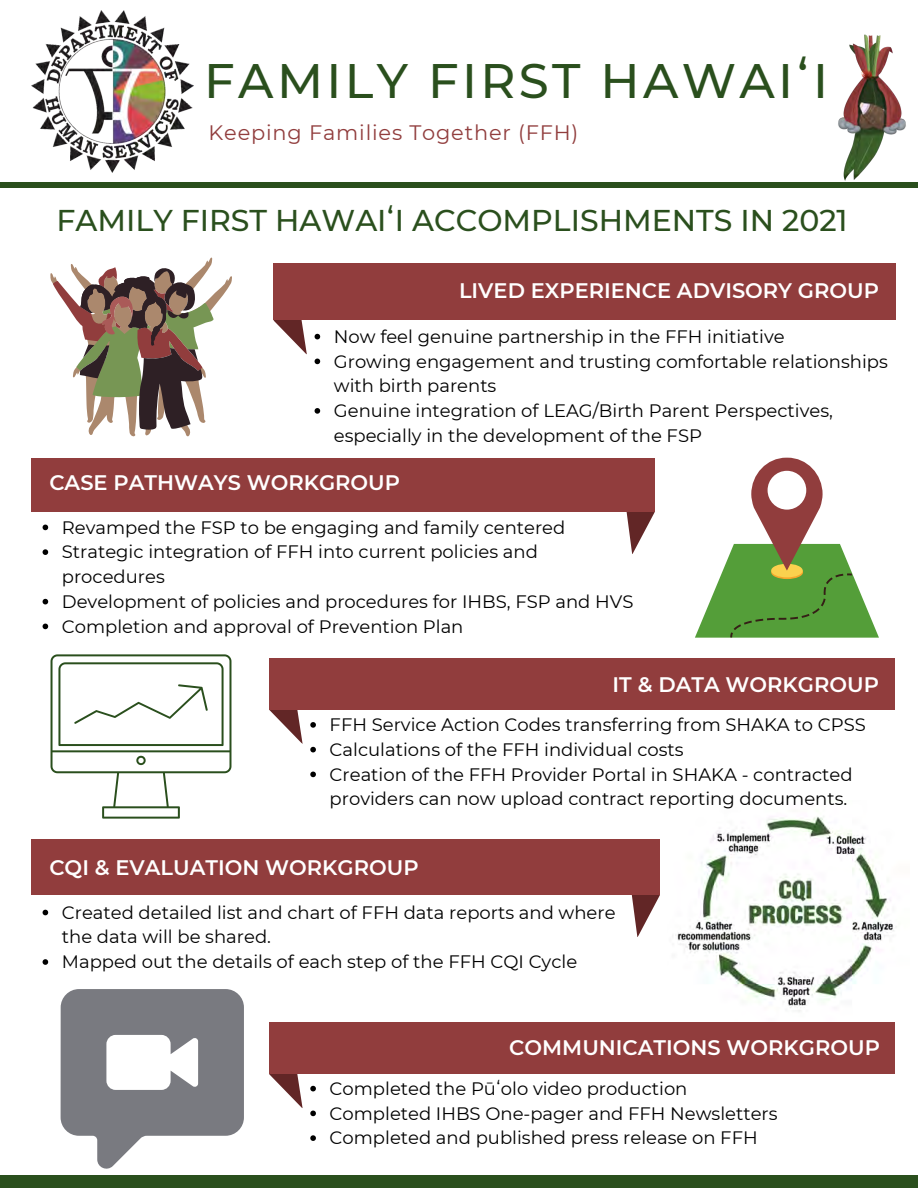
<style>
.page{position:relative;width:918px;height:1188px;background:#fff}
.page>*{position:absolute;margin:0;border:0;box-sizing:border-box;transform-origin:0 0}
.t1{font:500 48.3px "Montserrat";letter-spacing:.07em;color:#2a4f1d}
.t2{font:500 30px "Montserrat";color:#2a4f1d}
.t3{font:600 21px "Montserrat";color:#fff}
.t4{font:20.85px "Montserrat";letter-spacing:.04em;color:#913d3d}
.t5{font:18px/24.8px "Montserrat";color:#000}
</style>
<div class="page">
<div style="left:0;top:1176px;width:918px;height:12px;background:#2a4f1d"></div>
<div style="left:0;top:182px;width:918px;height:6px;background:#2a4f1d"></div>
<img style="left:677px;top:816px;width:220px;height:196px">
<img style="left:31px;top:11px;width:162px;height:162px">
<div style="left:273px;top:263px;width:622px;height:57px;background:#913d3d"></div>
<svg style="left:50px;top:257px;width:182px;height:179px"></svg>
<svg style="left:43px;top:525px;width:5px;height:5px"></svg>
<svg style="left:43px;top:549px;width:5px;height:6px"></svg>
<svg style="left:43px;top:599px;width:5px;height:5px"></svg>
<svg style="left:43px;top:624px;width:5px;height:5px"></svg>
<svg style="left:626px;top:512px;width:29px;height:42px"></svg>
<div style="left:31px;top:458px;width:624px;height:54px;background:#913d3d"></div>
<svg style="left:310px;top:772px;width:6px;height:5px"></svg>
<svg style="left:43px;top:910px;width:5px;height:5px"></svg>
<svg style="left:43px;top:959px;width:5px;height:6px"></svg>
<svg style="left:310px;top:1135px;width:6px;height:6px"></svg>
<svg style="left:269px;top:710px;width:47px;height:42px"></svg>
<div style="left:269px;top:658px;width:626px;height:52px;background:#913d3d"></div>
<svg style="left:269px;top:1074px;width:47px;height:42px"></svg>
<div style="left:269px;top:1022px;width:626px;height:52px;background:#913d3d"></div>
<svg style="left:631px;top:895px;width:29px;height:42px"></svg>
<div style="left:31px;top:840px;width:629px;height:55px;background:#913d3d"></div>
<svg style="left:51px;top:654px;width:180px;height:165px"></svg>
<svg style="left:61px;top:989px;width:183px;height:180px"></svg>
<svg style="left:695px;top:458px;width:184px;height:180px"></svg>
<svg style="left:273px;top:320px;width:48px;height:44px"></svg>
<svg style="left:315px;top:408px;width:5px;height:6px"></svg>
<img style="left:838px;top:34px;width:68px;height:147px">
<p class="t1" style="left:204px;top:51px;width:625px">FAMILY FIRST HAWAIʻI</p>
<p class="t4" style="left:209px;top:120px;width:371px">Keeping Families Together (FFH)</p>
<p class="t2" style="left:57px;top:202px;width:793px">FAMILY FIRST HAWAIʻI ACCOMPLISHMENTS IN 2021</p>
<p class="t3" style="left:459px;top:278px;width:421px">LIVED EXPERIENCE ADVISORY GROUP</p>
<p class="t5" style="left:334px;top:324px;width:452px">Now feel genuine partnership in the FFH initiative</p>
<p class="t5" style="left:334px;top:349px;width:556px">Growing engagement and trusting comfortable relationships with birth parents</p>
<p class="t5" style="left:334px;top:398px;width:501px">Genuine integration of LEAG/Birth Parent Perspectives, especially in the development of the FSP</p>
<p class="t3" style="left:49px;top:470px;width:352px">CASE PATHWAYS WORKGROUP</p>
<p class="t5" style="left:62px;top:515px;width:505px">Revamped the FSP to be engaging and family centered</p>
<p class="t5" style="left:62px;top:540px;width:478px">Strategic integration of FFH into current policies and procedures</p>
<p class="t5" style="left:62px;top:589px;width:573px">Development of policies and procedures for IHBS, FSP and HVS</p>
<p class="t5" style="left:62px;top:614px;width:403px">Completion and approval of Prevention Plan</p>
<p class="t3" style="left:613px;top:671px;width:268px">IT &amp; DATA WORKGROUP</p>
<p class="t5" style="left:330px;top:712px;width:538px">FFH Service Action Codes transferring from SHAKA to CPSS</p>
<p class="t5" style="left:330px;top:737px;width:356px">Calculations of the FFH individual costs</p>
<p class="t5" style="left:330px;top:762px;width:524px">Creation of the FFH Provider Portal in SHAKA - contracted providers can now upload contract reporting documents.</p>
<p class="t3" style="left:49px;top:854px;width:371px">CQI &amp; EVALUATION WORKGROUP</p>
<p class="t5" style="left:62px;top:900px;width:555px">Created detailed list and chart of FFH data reports and where the data will be shared.</p>
<p class="t5" style="left:62px;top:949px;width:517px">Mapped out the details of each step of the FFH CQI Cycle</p>
<p class="t3" style="left:509px;top:1035px;width:372px">COMMUNICATIONS WORKGROUP</p>
<p class="t5" style="left:330px;top:1076px;width:359px">Completed the Pūʻolo video production</p>
<p class="t5" style="left:330px;top:1101px;width:450px">Completed IHBS One-pager and FFH Newsletters</p>
<p class="t5" style="left:330px;top:1125px;width:430px">Completed and published press release on FFH</p>
</div>
